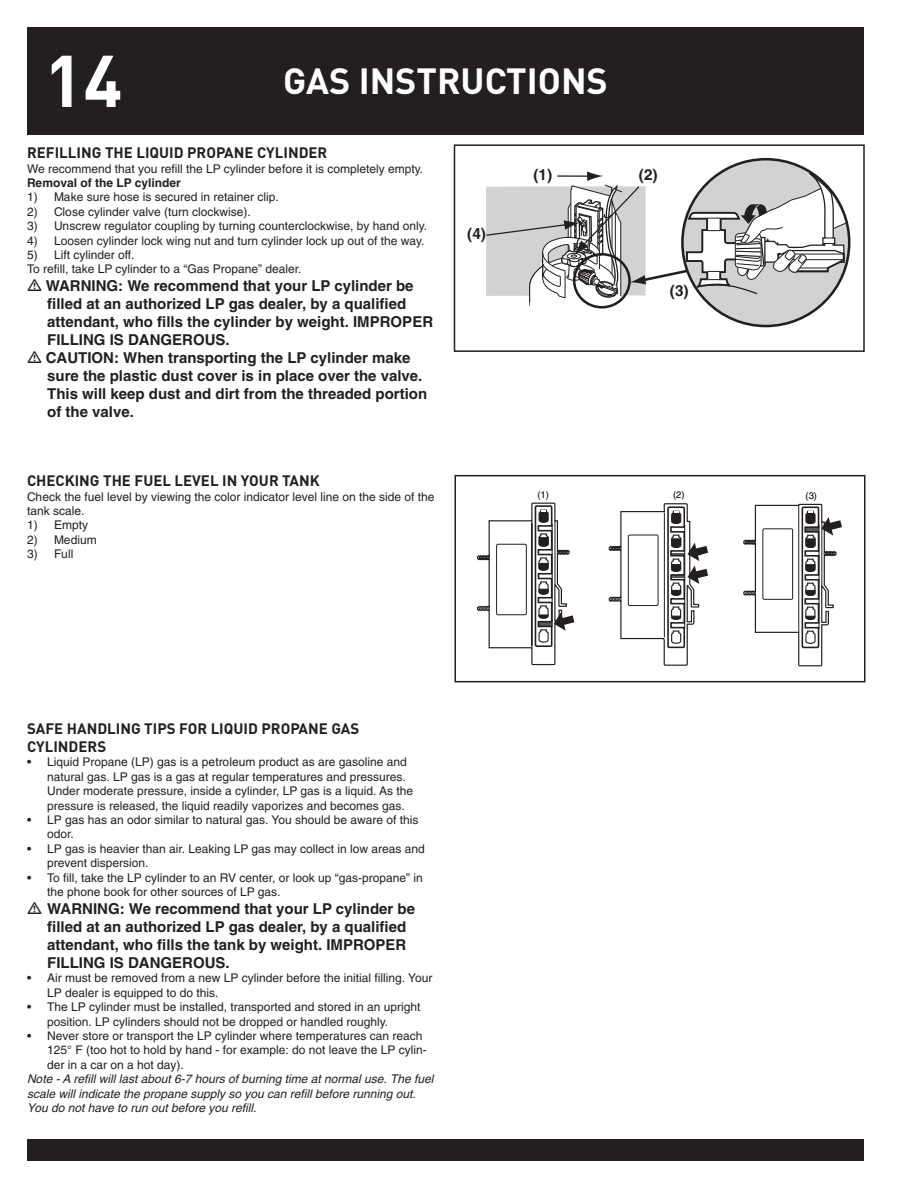
<style>
.page{position:relative;width:918px;height:1188px;background:#fff}
.page>*{position:absolute;margin:0;border:0;box-sizing:border-box;transform-origin:0 0}
.t1{font:72px "DI Nkerned";color:#fff}
.t2{font:36px "DI Nkerned";color:#fff}
.t3{font:700 15.3px "Helvetica";color:#231f20}
.t4{font:700 15px/18px "Helvetica";color:#231f20}
.t5{font:15px/18px "DI Nkerned";color:#231f20}
.t6{font:12px/14.4px "Helvetica";color:#231f20}
.t7{font:italic 12px/14.4px "Helvetica";color:#231f20}
.t8{font:700 12px "Helvetica";color:#231f20}
.t9{font:9.45px "Helvetica";color:#000}
</style>
<div class="page">
<div style="left:27px;top:27px;width:837px;height:108px;background:#231f20"></div>
<div style="left:27px;top:1139px;width:837px;height:22px;background:#231f20"></div>
<svg style="left:682px;top:159px;width:167px;height:167px;background:#b8b8ba"></svg>
<svg style="left:486px;top:171px;width:362px;height:136px"></svg>
<div style="left:454px;top:144px;width:411px;height:208px;border:2px solid #231f20"></div>
<svg style="left:477px;top:502px;width:97px;height:164px"></svg>
<svg style="left:743px;top:503px;width:99px;height:163px"></svg>
<svg style="left:608px;top:503px;width:100px;height:163px"></svg>
<hr style="left:664px;top:513px;width:1px;height:124px;background:#231f20">
<div style="left:454px;top:475px;width:412px;height:207px;border:2px solid #231f20"></div>
<h1 class="t1" style="left:44px;top:56px;width:80px">14</h1>
<h2 class="t2" style="left:283px;top:68px;width:326px">GAS INSTRUCTIONS</h2>
<p class="t5" style="left:27px;top:145px;width:302px">REFILLING THE LIQUID PROPANE CYLINDER</p>
<p class="t6" style="left:27px;top:162px;width:398px">We recommend that you refill the LP cylinder before it is completely empty.</p>
<p class="t8" style="left:27px;top:178px;width:155px">Removal of the LP cylinder</p>
<p class="t6" style="left:27px;top:191px;width:253px">1) Make sure hose is secured in retainer clip.</p>
<p class="t6" style="left:27px;top:206px;width:225px">2) Close cylinder valve (turn clockwise).</p>
<p class="t6" style="left:27px;top:220px;width:402px">3) Unscrew regulator coupling by turning counterclockwise, by hand only.</p>
<p class="t6" style="left:27px;top:234px;width:399px">4) Loosen cylinder lock wing nut and turn cylinder lock up out of the way.</p>
<p class="t6" style="left:27px;top:249px;width:276px">5) Lift cylinder off.<br>To refill, take LP cylinder to a “Gas Propane” dealer.</p>
<p class="t4" style="left:46px;top:279px;width:389px">WARNING: We recommend that your LP cylinder be filled at an authorized LP gas dealer, by a qualified attendant, who fills the cylinder by weight. IMPROPER FILLING IS DANGEROUS.<br>CAUTION: When transporting the LP cylinder make sure the plastic dust cover is in place over the valve.<br>This will keep dust and dirt from the threaded portion of the valve.</p>
<p class="t3" style="left:670px;top:285px;width:20px">(3)</p>
<p class="t3" style="left:534px;top:169px;width:20px">(1)</p>
<p class="t3" style="left:639px;top:169px;width:20px">(2)</p>
<p class="t3" style="left:467px;top:228px;width:20px">(4)</p>
<p class="t5" style="left:27px;top:473px;width:294px">CHECKING THE FUEL LEVEL IN YOUR TANK</p>
<p class="t6" style="left:27px;top:490px;width:409px">Check the fuel level by viewing the color indicator level line on the side of the tank scale.</p>
<p class="t6" style="left:27px;top:519px;width:63px">1) Empty</p>
<p class="t6" style="left:27px;top:534px;width:71px">2) Medium</p>
<p class="t6" style="left:27px;top:548px;width:48px">3) Full</p>
<p class="t5" style="left:27px;top:721px;width:334px">SAFE HANDLING TIPS FOR LIQUID PROPANE GAS<br>CYLINDERS</p>
<p class="t6" style="left:47px;top:756px;width:367px;text-indent:-20px">• Liquid Propane (LP) gas is a petroleum product as are gasoline and natural gas. LP gas is a gas at regular temperatures and pressures.<br>Under moderate pressure, inside a cylinder, LP gas is a liquid. As the pressure is released, the liquid readily vaporizes and becomes gas.</p>
<p class="t6" style="left:47px;top:814px;width:373px;text-indent:-20px">• LP gas has an odor similar to natural gas. You should be aware of this odor.</p>
<p class="t6" style="left:47px;top:842px;width:379px;text-indent:-20px">• LP gas is heavier than air. Leaking LP gas may collect in low areas and prevent dispersion.</p>
<p class="t6" style="left:47px;top:871px;width:377px;text-indent:-20px">• To fill, take the LP cylinder to an RV center, or look up “gas-propane” in the phone book for other sources of LP gas.</p>
<p class="t4" style="left:47px;top:901px;width:369px">WARNING: We recommend that your LP cylinder be filled at an authorized LP gas dealer, by a qualified attendant, who fills the tank by weight. IMPROPER FILLING IS DANGEROUS.</p>
<p class="t6" style="left:47px;top:972px;width:387px;text-indent:-20px">• Air must be removed from a new LP cylinder before the initial filling. Your<br>LP dealer is equipped to do this.</p>
<p class="t6" style="left:47px;top:1001px;width:375px;text-indent:-20px">• The LP cylinder must be installed, transported and stored in an upright position. LP cylinders should not be dropped or handled roughly.</p>
<p class="t6" style="left:47px;top:1030px;width:381px;text-indent:-20px">• Never store or transport the LP cylinder where temperatures can reach<br>125° F (too hot to hold by hand - for example: do not leave the LP cylin&shy;der in a car on a hot day).</p>
<p class="t7" style="left:27px;top:1073px;width:408px">Note - A refill will last about 6-7 hours of burning time at normal use. The fuel scale will indicate the propane supply so you can refill before running out.<br>You do not have to run out before you refill.</p>
<p class="t9" style="left:537px;top:492px;width:13px">(1)</p>
<p class="t9" style="left:673px;top:491px;width:13px">(2)</p>
<p class="t9" style="left:806px;top:492px;width:13px">(3)</p>
</div>
